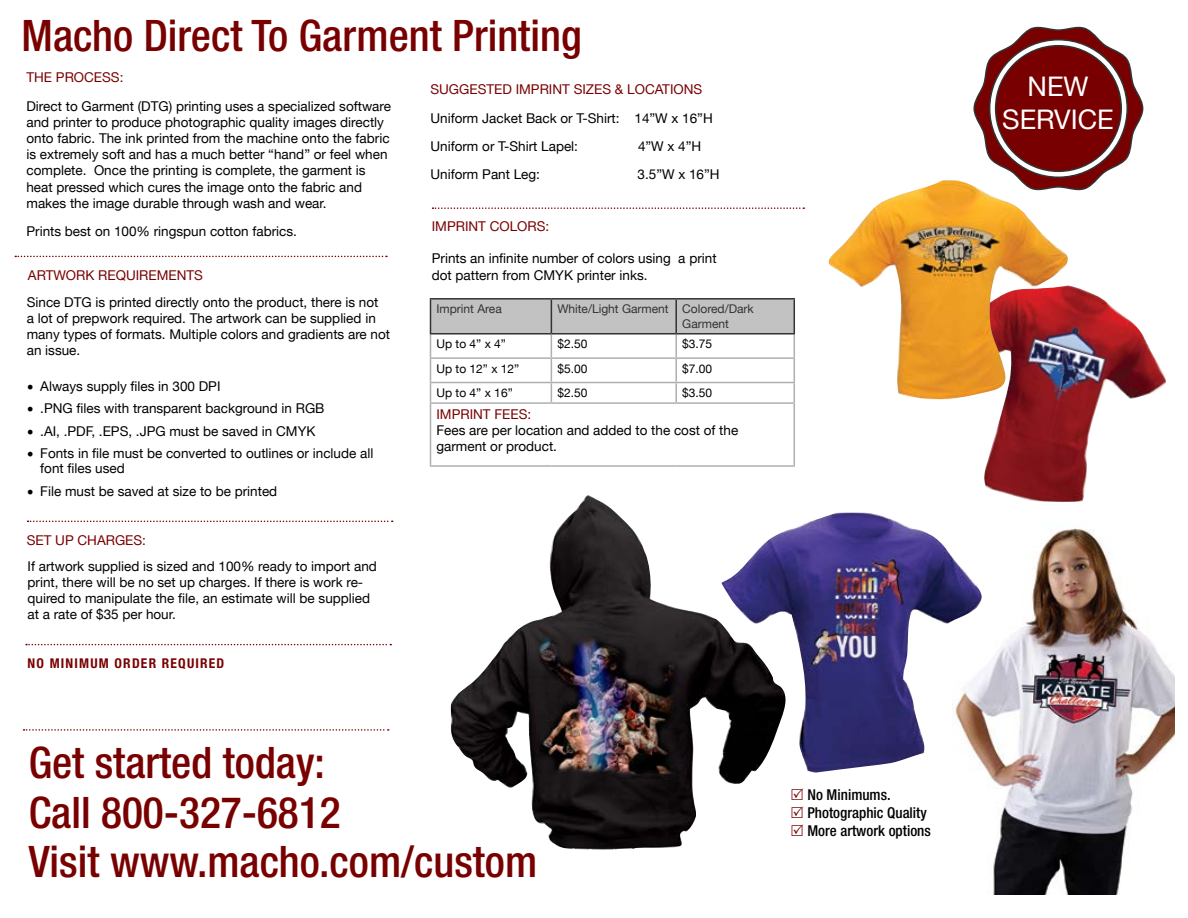
<style>
.page{position:relative;width:1188px;height:918px;background:#fff}
.page>*{position:absolute;margin:0;border:0;box-sizing:border-box;transform-origin:0 0}
.t1{font:500 condensed 43.5px/49.5px "Helvetica Neue LT Std";color:#790000}
.t2{font:27px/33px "Helvetica Neue LT";color:#fff;text-align:center}
.t3{font:500 condensed 15px/18px "Helvetica Neue LT Std";color:#000}
.t4{font:13.5px/16.2px "Helvetica Neue LT";color:#000}
.t5{font:13.5px "Helvetica Neue LT";color:#790000}
.t6{font:700 condensed 13.5px "Helvetica Neue LT Std";letter-spacing:.09em;color:#790000}
.t7{font:12px "Helvetica Neue LT";color:#000}
.t8{font:12px/14.4px "Helvetica Neue LT";color:#333}
.s1{font-family:"Minion Pro";font-size:18px}
</style>
<div class="page">
<svg style="left:973px;top:26px;width:171px;height:165px"></svg>
<div style="left:996px;top:46px;width:125px;height:125px;background:#790000;border-radius:50%"></div>
<svg style="left:15px;top:256px;width:372px;height:1px"></svg>
<svg style="left:433px;top:207px;width:371px;height:2px"></svg>
<svg style="left:430px;top:300px;width:365px;height:102px"></svg>
<hr style="left:430px;top:402px;width:121px;height:2px;background:#adafb2">
<hr style="left:430px;top:404px;width:1px;height:61px;background:#adafb2">
<hr style="left:551px;top:402px;width:125px;height:2px;background:#adafb2">
<hr style="left:676px;top:402px;width:119px;height:2px;background:#adafb2">
<hr style="left:794px;top:404px;width:1px;height:61px;background:#adafb2">
<hr style="left:430px;top:465px;width:121px;height:2px;background:#adafb2">
<hr style="left:551px;top:465px;width:125px;height:2px;background:#adafb2">
<hr style="left:676px;top:465px;width:119px;height:2px;background:#adafb2">
<hr style="left:430px;top:298px;width:121px;height:2px;background:#333">
<hr style="left:430px;top:300px;width:1px;height:33px;background:#333">
<hr style="left:551px;top:298px;width:125px;height:2px;background:#333">
<hr style="left:551px;top:300px;width:1px;height:33px;background:#333">
<hr style="left:676px;top:298px;width:119px;height:2px;background:#333">
<hr style="left:675px;top:300px;width:2px;height:33px;background:#333">
<hr style="left:794px;top:300px;width:1px;height:33px;background:#333">
<hr style="left:430px;top:333px;width:121px;height:2px;background:#333">
<hr style="left:551px;top:333px;width:125px;height:2px;background:#333">
<hr style="left:676px;top:333px;width:119px;height:2px;background:#333">
<svg style="left:28px;top:521px;width:365px;height:1px"></svg>
<svg style="left:26px;top:644px;width:365px;height:1px"></svg>
<svg style="left:24px;top:729px;width:365px;height:2px"></svg>
<img style="left:983px;top:528px;width:191px;height:366px">
<img style="left:984px;top:286px;width:182px;height:216px">
<img style="left:451px;top:495px;width:299px;height:355px">
<img style="left:828px;top:180px;width:245px;height:220px">
<img style="left:721px;top:513px;width:262px;height:260px">
<h1 class="t1" style="left:22px;top:10px;width:562px">Macho Direct To Garment Printing</h1>
<p class="t5" style="left:26px;top:70px;width:98px">THE PROCESS:</p>
<p class="t4" style="left:26px;top:98px;width:366px">Direct to Garment (DTG) printing uses a specialized software and printer to produce photographic quality images directly onto fabric. The ink printed from the machine onto the fabric is extremely soft and has a much better “hand” or feel when complete. Once the printing is complete, the garment is heat pressed which cures the image onto the fabric and makes the image durable through wash and wear.</p>
<p class="t4" style="left:26px;top:223px;width:272px">Prints best on 100% ringspun cotton fabrics.</p>
<p class="t5" style="left:28px;top:267px;width:177px">ARTWORK REQUIREMENTS</p>
<p class="t4" style="left:27px;top:294px;width:365px">Since DTG is printed directly onto the product, there is not<br>a lot of prepwork required. The artwork can be supplied in many types of formats. Multiple colors and gradients are not an issue.</p>
<p class="t4" style="left:27px;top:378px;width:195px"><span class="s1">•</span> Always supply files in 300 DPI</p>
<p class="t4" style="left:27px;top:400px;width:299px"><span class="s1">•</span> .PNG files with transparent background in RGB</p>
<p class="t4" style="left:27px;top:423px;width:290px"><span class="s1">•</span> .AI, .PDF, .EPS, .JPG must be saved in CMYK</p>
<p class="t4" style="left:40px;top:446px;width:335px;line-height:15px;text-indent:-14px"><span class="s1">•</span> Fonts in file must be converted to outlines or include all font files used</p>
<p class="t4" style="left:27px;top:483px;width:252px"><span class="s1">•</span> File must be saved at size to be printed</p>
<p class="t5" style="left:27px;top:532px;width:121px">SET UP CHARGES:</p>
<p class="t4" style="left:28px;top:558px;width:351px">If artwork supplied is sized and 100% ready to import and print, there will be no set up charges. If there is work re&shy;quired to manipulate the file, an estimate will be supplied at a rate of $35 per hour.</p>
<p class="t6" style="left:28px;top:655px;width:198px">NO MINIMUM ORDER REQUIRED</p>
<p class="t5" style="left:430px;top:82px;width:273px">SUGGESTED IMPRINT SIZES &amp; LOCATIONS</p>
<p class="t4" style="left:430px;top:104px;width:284px;line-height:28.2px">Uniform Jacket Back or T-Shirt: 14”W x 16”H<br>Uniform or T-Shirt Lapel:</p>
<p class="t4" style="left:638px;top:138px;width:65px">4”W x 4”H</p>
<p class="t4" style="left:430px;top:166px;width:111px">Uniform Pant Leg:</p>
<p class="t4" style="left:638px;top:166px;width:84px">3.5”W x 16”H</p>
<p class="t5" style="left:432px;top:218px;width:119px">IMPRINT COLORS:</p>
<p class="t4" style="left:432px;top:250px;width:286px">Prints an infinite number of colors using a print dot pattern from CMYK printer inks.</p>
<p class="t8" style="left:436px;top:302px;width:67px">Imprint Area</p>
<p class="t8" style="left:682px;top:302px;width:73px;text-indent:-125px">White/Light Garment Colored/Dark<br>Garment</p>
<p class="t7" style="left:437px;top:337px;width:71px">Up to 4” x 4”</p>
<p class="t7" style="left:557px;top:337px;width:32px">$2.50</p>
<p class="t7" style="left:682px;top:337px;width:32px">$3.75</p>
<p class="t7" style="left:437px;top:361px;width:84px">Up to 12” x 12”</p>
<p class="t7" style="left:557px;top:361px;width:32px">$5.00</p>
<p class="t7" style="left:682px;top:361px;width:32px">$7.00</p>
<p class="t7" style="left:437px;top:386px;width:78px">Up to 4” x 16”</p>
<p class="t7" style="left:557px;top:386px;width:32px">$2.50</p>
<p class="t7" style="left:682px;top:386px;width:32px">$3.50</p>
<p class="t5" style="left:436px;top:406px;width:96px">IMPRINT FEES:</p>
<p class="t4" style="left:436px;top:422px;width:303px">Fees are per location and added to the cost of the garment or product.</p>
<h1 class="t1" style="left:29px;top:737px;width:510px">Get started today:<br>Call 800-327-6812<br>Visit www.macho.com/custom</h1>
<p class="t3" style="left:807px;top:785px;width:125px">No Minimums.<br>Photographic Quality<br>More artwork options</p>
<h2 class="t2" style="left:1002px;top:69px;width:113px">NEW<br>SERVICE</h2>
</div>
